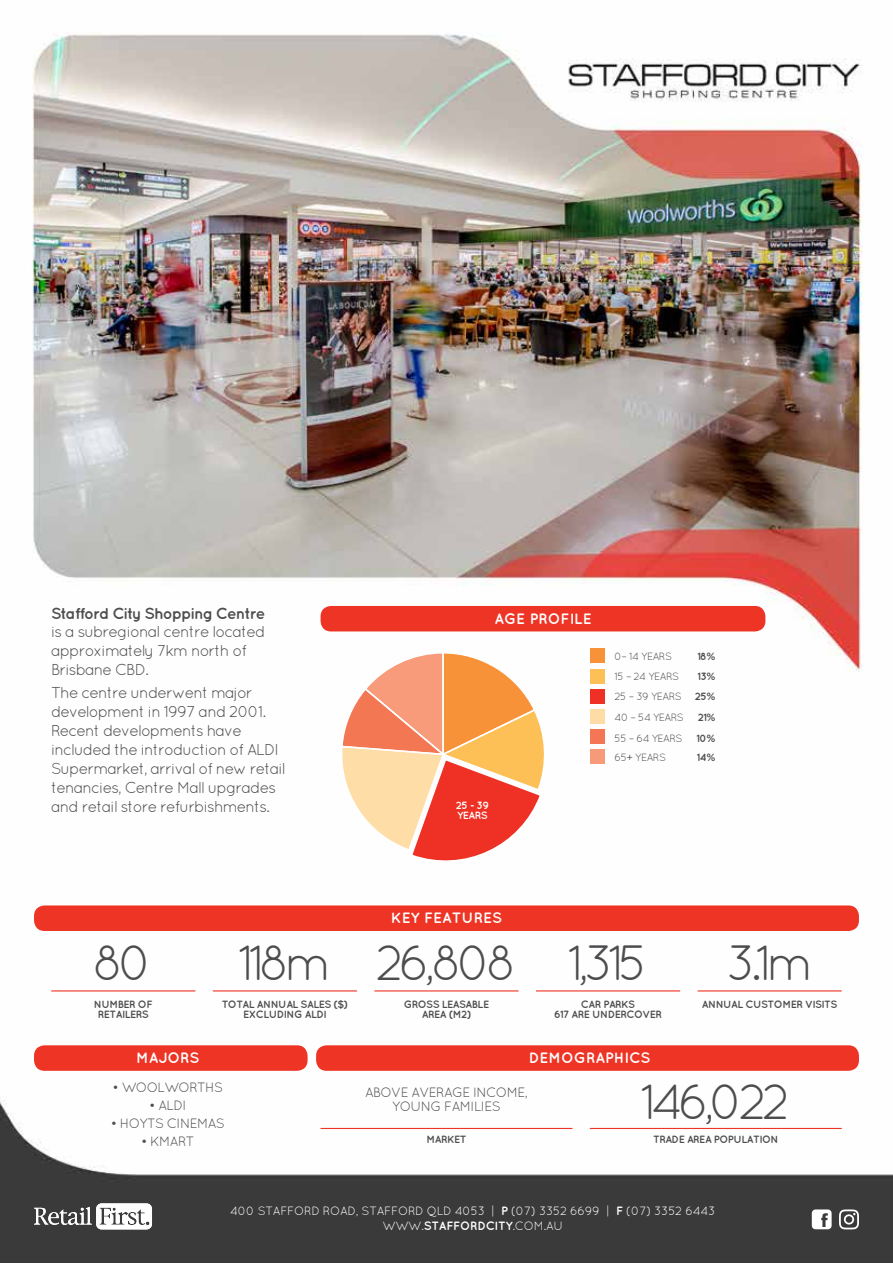
<style>
.page{position:relative;width:893px;height:1263px;background:#fff}
.page>*{position:absolute;margin:0;border:0;box-sizing:border-box;transform-origin:0 0}
.t1{font:49.5px "Quicksand";letter-spacing:-.12em;color:#4d4d4f}
.t2{font:15.75px/18.9px "Quicksand";letter-spacing:-.06em;color:#4d4d4f}
.t3{font:700 15.75px "Quicksand";letter-spacing:-.06em;color:#4d4d4f}
.t4{font:700 15px "Quicksand";color:#fff}
.t5{font:13.5px/13.5px "Quicksand";letter-spacing:-.05em;color:#4d4d4f;text-align:center}
.t6{font:12px/15px "Quicksand";letter-spacing:-.025em;color:#fff;text-align:center}
.t7{font:700 10.5px/10.5px "Quicksand";letter-spacing:-.05em;color:#4d4d4f;text-align:center}
.t8{font:10.5px/20.2px "Quicksand";letter-spacing:-.05em;color:#4d4d4f;text-align:justify}
.t9{font:700 10.5px/10.5px "Quicksand";letter-spacing:-.05em;color:#fff}
.s1{font-weight:700}
</style>
<div class="page">
<img style="left:0;top:33px;width:893px;height:1230px">
<div style="left:316px;top:1045px;width:543px;height:26px;background:#ee3525;border-radius:10px"></div>
<div style="left:34px;top:1045px;width:274px;height:26px;background:#ee3525;border-radius:10px"></div>
<div style="left:34px;top:905px;width:825px;height:26px;background:#ee3525;border-radius:10px"></div>
<div style="left:321px;top:606px;width:444px;height:25px;background:#ee3525;border-radius:10px"></div>
<hr style="left:52px;top:990px;width:143px;height:1px;background:#ee3525">
<hr style="left:321px;top:1128px;width:251px;height:1px;background:#ee3525">
<hr style="left:590px;top:1128px;width:251px;height:1px;background:#ee3525">
<hr style="left:213px;top:990px;width:144px;height:1px;background:#ee3525">
<hr style="left:375px;top:990px;width:143px;height:1px;background:#ee3525">
<hr style="left:536px;top:990px;width:144px;height:1px;background:#ee3525">
<hr style="left:698px;top:990px;width:143px;height:1px;background:#ee3525">
<svg style="left:338px;top:651px;width:210px;height:217px"></svg>
<svg style="left:812px;top:1209px;width:20px;height:20px"></svg>
<svg style="left:34px;top:1203px;width:118px;height:26px"></svg>
<div style="left:590px;top:648px;width:14px;height:15px;background:#f79239"></div>
<div style="left:590px;top:669px;width:14px;height:14px;background:#fdc057"></div>
<div style="left:590px;top:689px;width:14px;height:15px;background:#ee3124"></div>
<div style="left:590px;top:749px;width:14px;height:15px;background:#f79a7a"></div>
<div style="left:590px;top:709px;width:14px;height:15px;background:#ffdca6"></div>
<div style="left:590px;top:729px;width:14px;height:15px;background:#f47654"></div>
<svg style="left:839px;top:1209px;width:20px;height:20px"></svg>
<p class="t3" style="left:51px;top:604px;width:216px">Stafford City Shopping Centre</p>
<p class="t2" style="left:51px;top:622px;width:216px">is a subregional centre located approximately 7km north of<br>Brisbane CBD.</p>
<p class="t2" style="left:51px;top:683px;width:236px">The centre underwent major development in 1997 and 2001.<br>Recent developments have included the introduction of ALDI<br>Supermarket, arrival of new retail tenancies, Centre Mall upgrades and retail store refurbishments.</p>
<p class="t4" style="left:494px;top:610px;width:99px">AGE PROFILE</p>
<p class="t9" style="left:456px;top:800px;width:35px">25 - 39<br>YEARS</p>
<p class="t8" style="left:615px;top:646px;width:59px">0– 14 YEARS</p>
<p class="t7" style="left:697px;top:651px;width:19px">18%</p>
<p class="t8" style="left:615px;top:666px;width:66px">15 – 24 YEARS</p>
<p class="t8" style="left:615px;top:666px;width:102px;text-indent:83px"><span class="s1">13% </span>25 – 39 YEARS <span class="s1">25% </span>40 – 54 YEARS</p>
<p class="t7" style="left:698px;top:712px;width:19px">21%</p>
<p class="t8" style="left:615px;top:728px;width:70px">55 – 64 YEARS</p>
<p class="t7" style="left:696px;top:732px;width:20px">10%</p>
<p class="t8" style="left:615px;top:747px;width:53px">65+ YEARS</p>
<p class="t7" style="left:697px;top:752px;width:20px">14%</p>
<p class="t4" style="left:391px;top:909px;width:113px">KEY FEATURES</p>
<h1 class="t1" style="left:93px;top:934px;width:62px">80</h1>
<h1 class="t1" style="left:238px;top:934px;width:412px">118m 26,808 1,315</h1>
<h1 class="t1" style="left:726px;top:934px;width:89px">3.1m</h1>
<p class="t7" style="left:94px;top:998px;width:60px">NUMBER OF<br>RETAILERS</p>
<p class="t7" style="left:222px;top:998px;width:128px">TOTAL ANNUAL SALES ($)<br>EXCLUDING ALDI</p>
<p class="t7" style="left:404px;top:998px;width:87px">GROSS LEASABLE<br>AREA (M2)</p>
<p class="t7" style="left:554px;top:998px;width:110px">CAR PARKS<br>617 ARE UNDERCOVER</p>
<p class="t7" style="left:702px;top:998px;width:137px">ANNUAL CUSTOMER VISITS</p>
<p class="t4" style="left:136px;top:1049px;width:65px">MAJORS</p>
<p class="t4" style="left:529px;top:1049px;width:123px">DEMOGRAPHICS</p>
<p class="t5" style="left:113px;top:1080px;width:112px">• WOOLWORTHS</p>
<p class="t5" style="left:149px;top:1098px;width:39px">• ALDI</p>
<p class="t5" style="left:111px;top:1116px;width:116px">• HOYTS CINEMAS</p>
<p class="t5" style="left:141px;top:1134px;width:55px">• KMART</p>
<p class="t5" style="left:365px;top:1086px;width:164px">ABOVE AVERAGE INCOME,<br>YOUNG FAMILIES</p>
<h1 class="t1" style="left:640px;top:1074px;width:152px">146,022</h1>
<p class="t7" style="left:426px;top:1134px;width:42px">MARKET</p>
<p class="t7" style="left:653px;top:1134px;width:127px">TRADE AREA POPULATION</p>
<p class="t6" style="left:230px;top:1203px;width:487px">400 STAFFORD ROAD, STAFFORD QLD 4053 | <span class="s1">P</span> (07) 3352 6699 | <span class="s1">F</span> (07) 3352 6443<br>WWW.<span class="s1">STAFFORDCITY</span>.COM.AU</p>
</div>
